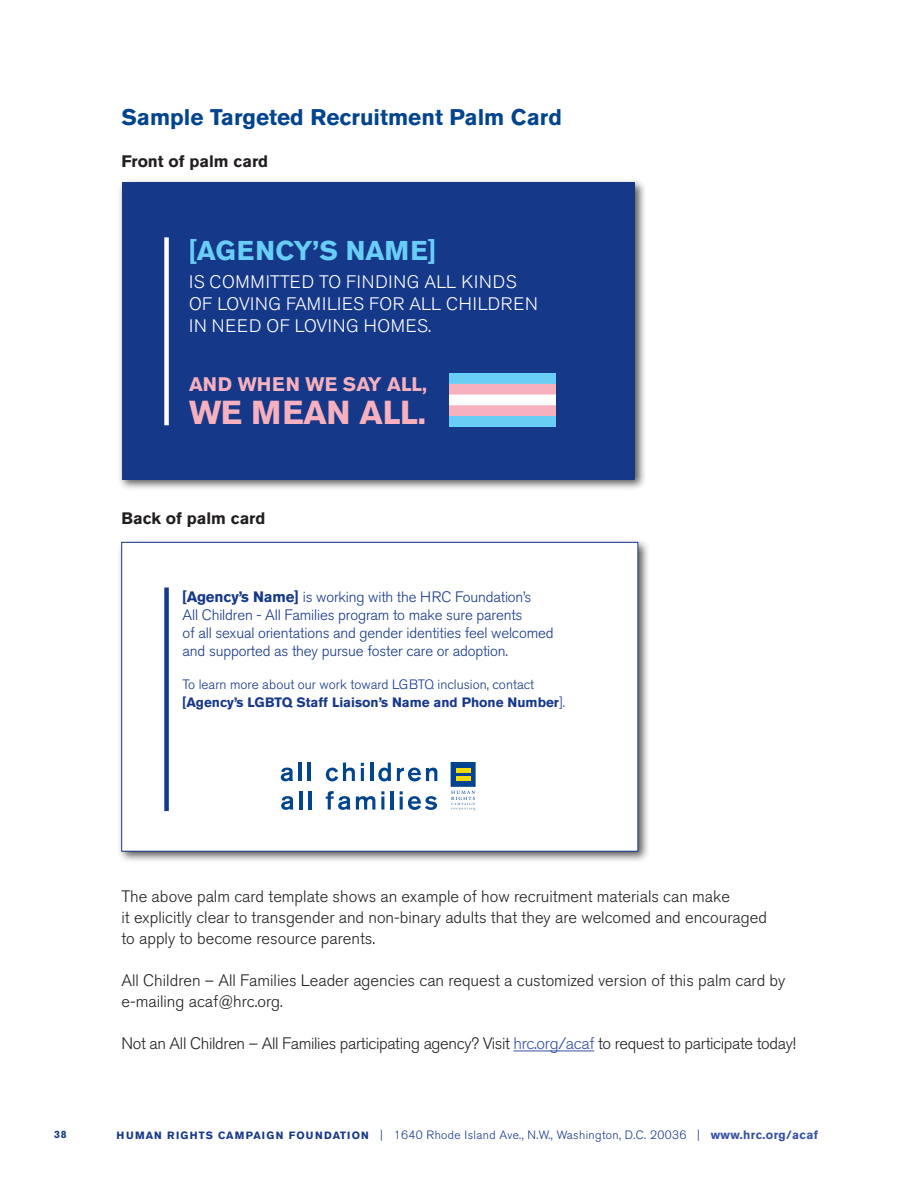
<style>
.page{position:relative;width:918px;height:1188px;background:#fff}
.page>*{position:absolute;margin:0;border:0;box-sizing:border-box;transform-origin:0 0}
.t1{font:700 33px "Akzidenz Grotesk BE";letter-spacing:-.01em;color:#f7b1be}
.t2{font:700 27px "Akzidenz Grotesk BE";letter-spacing:.01em;color:#69cef5}
.t3{font:700 22.5px "Akzidenz Grotesk BE";color:#02448d}
.t4{font:700 19.5px "Akzidenz Grotesk BE";color:#f7b1be}
.t5{font:300 18px/21.6px "Akzidenz Grotesk BE";letter-spacing:.02em;color:#fff}
.t6{font:300 16.5px/21px "Akzidenz Grotesk BE";color:#231f20}
.t7{font:300 16.5px "Akzidenz Grotesk BE";letter-spacing:-.02em;color:#231f20}
.t8{font:700 16.5px "Akzidenz Grotesk BE";color:#231f20}
.t9{font:300 15px/18px "Akzidenz Grotesk BE";letter-spacing:-.01em;color:#153889}
.t10{font:300 13.5px/18px "Akzidenz Grotesk BE";color:#153889}
.t11{font:300 12px "Akzidenz Grotesk BE";letter-spacing:.03em;color:#153889}
.t12{font:700 10.5px "Akzidenz Grotesk BE";color:#153889}
.s1{font-weight:700}
.s2{color:#3653a3}
.s3{font-weight:700;font-size:10.5px}
.s4{font-weight:700;color:#3653a3}
</style>
<div class="page">
<hr style="left:514px;top:1051px;width:80px;height:1px;background:#3653a3">
<div style="left:117px;top:178px;width:530px;height:314px;background:#231f20;opacity:.75"></div>
<div style="left:122px;top:182px;width:513px;height:297px;background:#153889"></div>
<img style="left:449px;top:374px;width:106px;height:53px">
<div style="left:164px;top:237px;width:5px;height:188px;background:#fff"></div>
<div style="left:117px;top:538px;width:533px;height:325px;background:#231f20;opacity:.75"></div>
<div style="left:122px;top:542px;width:516px;height:309px;background:#fff"></div>
<div style="left:122px;top:542px;width:516px;height:309px;border:1px solid #153889"></div>
<svg style="left:281px;top:768px;width:12px;height:13px"></svg>
<hr style="left:299px;top:763px;width:3px;height:18px;background:#02448d">
<hr style="left:308px;top:763px;width:3px;height:18px;background:#02448d">
<svg style="left:326px;top:763px;width:29px;height:18px"></svg>
<svg style="left:361px;top:763px;width:3px;height:18px"></svg>
<hr style="left:370px;top:763px;width:3px;height:18px;background:#02448d">
<svg style="left:378px;top:763px;width:13px;height:18px"></svg>
<svg style="left:397px;top:768px;width:40px;height:13px"></svg>
<svg style="left:281px;top:796px;width:13px;height:14px"></svg>
<hr style="left:299px;top:791px;width:3px;height:19px;background:#02448d">
<hr style="left:308px;top:791px;width:3px;height:19px;background:#02448d">
<svg style="left:326px;top:791px;width:49px;height:19px"></svg>
<svg style="left:381px;top:791px;width:3px;height:19px"></svg>
<hr style="left:390px;top:791px;width:4px;height:19px;background:#02448d">
<svg style="left:400px;top:791px;width:37px;height:19px"></svg>
<div style="left:451px;top:763px;width:24px;height:23px;background:#02448d"></div>
<div style="left:451px;top:762px;width:24px;height:24px;border:1px solid #02448d"></div>
<hr style="left:456px;top:769px;width:14px;height:4px;background:#fad90e">
<hr style="left:456px;top:776px;width:14px;height:4px;background:#fad90e">
<svg style="left:451px;top:791px;width:24px;height:20px"></svg>
<div style="left:164px;top:588px;width:5px;height:223px;background:#153889"></div>
<h3 class="t3" style="left:122px;top:107px;width:442px">Sample Targeted Recruitment Palm Card</h3>
<p class="t8" style="left:122px;top:154px;width:148px">Front of palm card</p>
<h2 class="t2" style="left:189px;top:238px;width:248px">[AGENCY’S NAME]</h2>
<p class="t5" style="left:189px;top:273px;width:350px">IS COMMITTED TO FINDING ALL KINDS<br>OF LOVING FAMILIES FOR ALL CHILDREN<br>IN NEED OF LOVING HOMES.</p>
<p class="t4" style="left:189px;top:375px;width:240px">AND WHEN WE SAY ALL,</p>
<h1 class="t1" style="left:189px;top:398px;width:239px">WE MEAN ALL.</h1>
<p class="t8" style="left:122px;top:511px;width:145px">Back of palm card</p>
<p class="t9" style="left:183px;top:589px;width:372px"><span class="s1">[Agency’s Name]</span> is working with the HRC Foundation’s<br>All Children - All Families program to make sure parents<br>of all sexual orientations and gender identities feel welcomed and supported as they pursue foster care or adoption.</p>
<p class="t10" style="left:183px;top:676px;width:384px">To learn more about our work toward LGBTQ inclusion, contact <span class="s1">[Agency’s LGBTQ Staff Liaison’s Name and Phone Number</span>].</p>
<p class="t6" style="left:122px;top:887px;width:647px">The above palm card template shows an example of how recruitment materials can make<br>it explicitly clear to transgender and non-binary adults that they are welcomed and encouraged to apply to become resource parents.</p>
<p class="t6" style="left:122px;top:971px;width:665px">All Children – All Families Leader agencies can request a customized version of this palm card by e-mailing acaf@hrc.org.</p>
<p class="t7" style="left:122px;top:1036px;width:676px">Not an All Children – All Families participating agency? Visit <span class="s2">hrc.org/acaf</span> to request to participate today!</p>
<p class="t12" style="left:54px;top:1129px;width:14px">38</p>
<p class="t11" style="left:117px;top:1129px;width:703px"><span class="s3">HUMAN RIGHTS CAMPAIGN FOUNDATION</span> | 1640 Rhode Island Ave., N.W., Washington, D.C. 20036 | <span class="s4">www.hrc.org/acaf</span></p>
</div>
